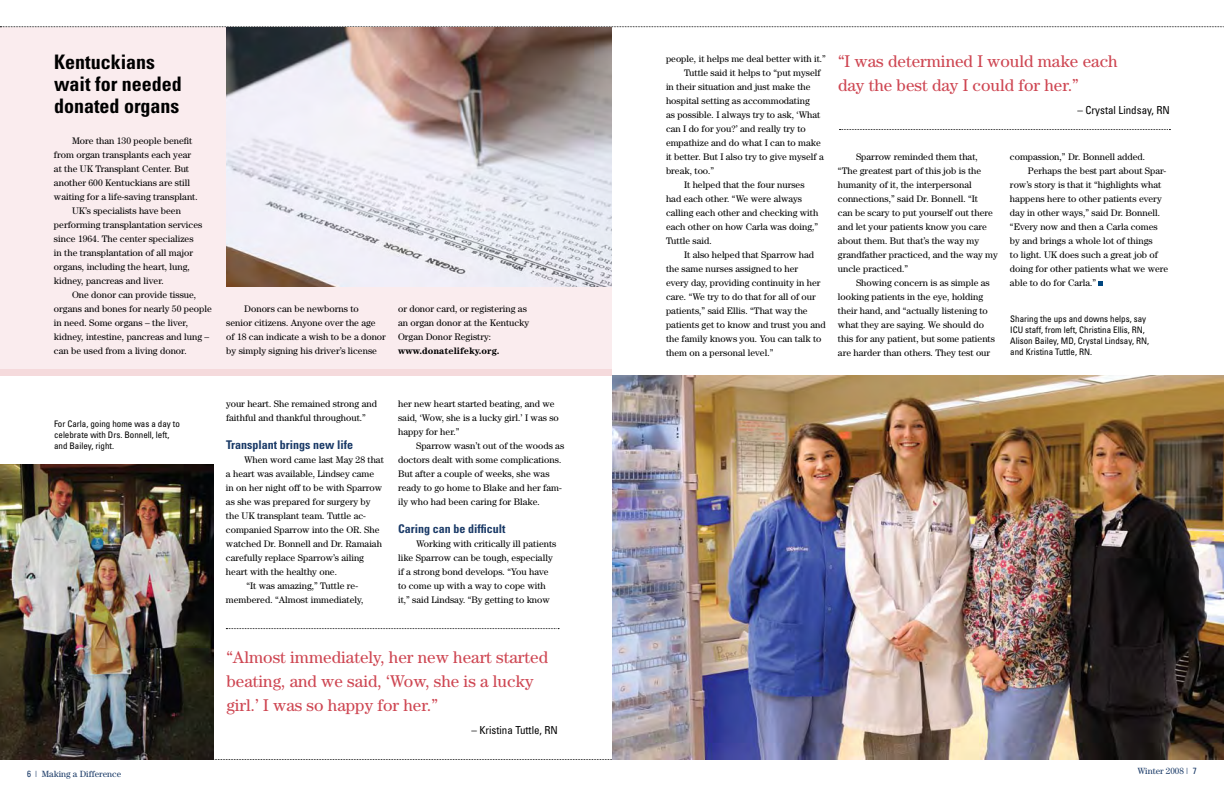
<style>
.page{position:relative;width:1224px;height:792px;background:#fff}
.page>*{position:absolute;margin:0;border:0;box-sizing:border-box;transform-origin:0 0}
.t1{font:700 condensed 20px/22px "Univers";color:#000}
.t2{font:17px/24px "Century";color:#ce4652}
.t3{font:700 condensed 12px "Univers";color:#1a3a67}
.t4{font:condensed 11px "Univers";color:#000}
.t5{font:9.5px/14px "Century";color:#000}
.t6{font:700 9.5px "Century";color:#000}
.t7{font:condensed 9px/11px "Univers";color:#000}
.t8{font:9px "Century";color:#1a3a67}
.s1{font-family:"Univers";font-stretch:condensed}
</style>
<div class="page">
<svg style="left:0;top:759px;width:1224px;height:1px"></svg>
<div style="left:0;top:27px;width:612px;height:348px;background:#faecee"></div>
<svg style="left:0;top:26px;width:1224px;height:1px"></svg>
<svg style="left:226px;top:628px;width:333px;height:1px"></svg>
<svg style="left:840px;top:129px;width:330px;height:1px"></svg>
<img style="left:0;top:464px;width:214px;height:295px">
<img style="left:612px;top:376px;width:612px;height:383px">
<img style="left:226px;top:27px;width:386px;height:260px">
<svg style="left:1099px;top:281px;width:4px;height:5px"></svg>
<div style="left:0;top:369px;width:612px;height:7px;background:#f5dadc"></div>
<h1 class="t1" style="left:54px;top:51px;width:129px">Kentuckians wait for needed donated organs</h1>
<p class="t5" style="left:72px;top:134px;width:122px">More than 130 people benefit</p>
<p class="t5" style="left:54px;top:148px;width:139px">from organ transplants each year</p>
<p class="t5" style="left:54px;top:162px;width:137px">at the UK Transplant Center. But</p>
<p class="t5" style="left:54px;top:176px;width:138px">another 600 Kentuckians are still</p>
<p class="t5" style="left:54px;top:190px;width:145px">waiting for a life-saving transplant.</p>
<p class="t5" style="left:72px;top:204px;width:110px">UK’s specialists have been</p>
<p class="t5" style="left:54px;top:218px;width:150px">performing transplantation services</p>
<p class="t5" style="left:54px;top:232px;width:141px">since 1964. The center specializes</p>
<p class="t5" style="left:54px;top:246px;width:141px">in the transplantation of all major</p>
<p class="t5" style="left:54px;top:260px;width:137px">organs, including the heart, lung,</p>
<p class="t5" style="left:54px;top:274px;width:111px">kidney, pancreas and liver.</p>
<p class="t5" style="left:72px;top:288px;width:126px">One donor can provide tissue,</p>
<p class="t5" style="left:54px;top:302px;width:159px">organs and bones for nearly 50 people</p>
<p class="t5" style="left:54px;top:316px;width:136px">in need. Some organs – the liver,</p>
<p class="t5" style="left:54px;top:330px;width:157px">kidney, intestine, pancreas and lung –</p>
<p class="t5" style="left:54px;top:344px;width:134px">can be used from a living donor.</p>
<p class="t5" style="left:226px;top:302px;width:161px;text-indent:18px">Donors can be newborns to senior citizens. Anyone over the age of 18 can indicate a wish to be a donor by simply signing his driver’s license</p>
<p class="t5" style="left:398px;top:302px;width:133px">or donor card, or registering as an organ donor at the Kentucky<br>Organ Donor Registry:</p>
<p class="t6" style="left:398px;top:345px;width:103px">www.donatelifeky.org.</p>
<p class="t7" style="left:54px;top:418px;width:127px">For Carla, going home was a day to celebrate with Drs. Bonnell, left, and Bailey, right.</p>
<p class="t5" style="left:226px;top:396px;width:152px">your heart. She remained strong and faithful and thankful throughout.”</p>
<p class="t3" style="left:226px;top:437px;width:129px">Transplant brings new life</p>
<p class="t5" style="left:244px;top:452px;width:141px">When word came last May 28 that</p>
<p class="t5" style="left:226px;top:466px;width:150px">a heart was available, Lindsey came</p>
<p class="t5" style="left:226px;top:480px;width:158px">in on her night off to be with Sparrow</p>
<p class="t5" style="left:226px;top:494px;width:146px">as she was prepared for surgery by</p>
<p class="t5" style="left:226px;top:508px;width:141px">the UK transplant team. Tuttle ac-</p>
<p class="t5" style="left:226px;top:522px;width:155px">companied Sparrow into the OR. She</p>
<p class="t5" style="left:226px;top:536px;width:158px">watched Dr. Bonnell and Dr. Ramaiah</p>
<p class="t5" style="left:226px;top:550px;width:140px">carefully replace Sparrow’s ailing</p>
<p class="t5" style="left:226px;top:564px;width:113px">heart with the healthy one.</p>
<p class="t5" style="left:246px;top:578px;width:113px">“It was amazing,” Tuttle re-</p>
<p class="t5" style="left:226px;top:592px;width:139px">membered. “Almost immediately,</p>
<p class="t5" style="left:398px;top:397px;width:162px">her new heart started beating, and we said, ‘Wow, she is a lucky girl.’ I was so happy for her.”</p>
<p class="t5" style="left:398px;top:439px;width:168px;text-indent:18px">Sparrow wasn’t out of the woods as doctors dealt with some complications.<br>But after a couple of weeks, she was ready to go home to Blake and her fam&shy;ily who had been caring for Blake.</p>
<p class="t3" style="left:398px;top:522px;width:109px">Caring can be difficult</p>
<p class="t5" style="left:398px;top:537px;width:160px;text-indent:18px">Working with critically ill patients like Sparrow can be tough, especially if a strong bond develops. “You have to come up with a way to cope with it,” said Lindsay. “By getting to know</p>
<p class="t8" style="left:27px;top:769px;width:96px"><span class="s1">6</span> | Making a Difference</p>
<h2 class="t2" style="left:226px;top:645px;width:323px">“Almost immediately, her new heart started beating, and we said, ‘Wow, she is a lucky girl.’ I was so happy for her.”</h2>
<p class="t4" style="left:471px;top:723px;width:88px">– Kristina Tuttle, RN</p>
<p class="t5" style="left:666px;top:51px;width:162px">people, it helps me deal better with it.”</p>
<p class="t5" style="left:684px;top:65px;width:138px">Tuttle said it helps to “put myself</p>
<p class="t5" style="left:666px;top:79px;width:146px">in their situation and just make the</p>
<p class="t5" style="left:666px;top:93px;width:145px">hospital setting as accommodating</p>
<p class="t5" style="left:666px;top:107px;width:156px">as possible. I always try to ask, ‘What</p>
<p class="t5" style="left:666px;top:121px;width:141px">can I do for you?’ and really try to</p>
<p class="t5" style="left:666px;top:135px;width:156px">empathize and do what I can to make</p>
<p class="t5" style="left:666px;top:149px;width:159px">it better. But I also try to give myself a</p>
<p class="t5" style="left:666px;top:163px;width:50px">break, too.”</p>
<p class="t5" style="left:684px;top:177px;width:122px">It helped that the four nurses</p>
<p class="t5" style="left:666px;top:191px;width:138px">had each other. “We were always</p>
<p class="t5" style="left:666px;top:205px;width:154px">calling each other and checking with</p>
<p class="t5" style="left:666px;top:219px;width:154px">each other on how Carla was doing,”</p>
<p class="t5" style="left:666px;top:233px;width:47px">Tuttle said.</p>
<p class="t5" style="left:684px;top:247px;width:132px">It also helped that Sparrow had</p>
<p class="t5" style="left:666px;top:261px;width:134px">the same nurses assigned to her</p>
<p class="t5" style="left:666px;top:275px;width:156px">every day, providing continuity in her</p>
<p class="t5" style="left:666px;top:289px;width:151px">care. “We try to do that for all of our</p>
<p class="t5" style="left:666px;top:303px;width:143px">patients,” said Ellis. “That way the</p>
<p class="t5" style="left:666px;top:317px;width:161px">patients get to know and trust you and</p>
<p class="t5" style="left:666px;top:331px;width:157px">the family knows you. You can talk to</p>
<p class="t5" style="left:666px;top:345px;width:109px">them on a personal level.”</p>
<h2 class="t2" style="left:838px;top:49px;width:281px">“I was determined I would make each day the best day I could for her.”</h2>
<p class="t4" style="left:1078px;top:104px;width:94px">– Crystal Lindsay, RN</p>
<p class="t5" style="left:838px;top:149px;width:161px;text-indent:18px">Sparrow reminded them that, “The greatest part of this job is the humanity of it, the interpersonal connections,” said Dr. Bonnell. “It<br>can be scary to put yourself out there and let your patients know you care about them. But that’s the way my grandfather practiced, and the way my uncle practiced.”</p>
<p class="t5" style="left:838px;top:275px;width:159px;text-indent:18px">Showing concern is as simple as looking patients in the eye, holding their hand, and “actually listening to what they are saying. We should do this for any patient, but some patients are harder than others. They test our</p>
<p class="t5" style="left:1010px;top:149px;width:137px">compassion,” Dr. Bonnell added.</p>
<p class="t5" style="left:1028px;top:163px;width:140px">Perhaps the best part about Spar-</p>
<p class="t5" style="left:1010px;top:177px;width:153px">row’s story is that it “highlights what</p>
<p class="t5" style="left:1010px;top:191px;width:153px">happens here to other patients every</p>
<p class="t5" style="left:1010px;top:205px;width:152px">day in other ways,” said Dr. Bonnell.</p>
<p class="t5" style="left:1010px;top:219px;width:149px">“Every now and then a Carla comes</p>
<p class="t5" style="left:1010px;top:233px;width:144px">by and brings a whole lot of things</p>
<p class="t5" style="left:1010px;top:247px;width:150px">to light. UK does such a great job of</p>
<p class="t5" style="left:1010px;top:261px;width:160px">doing for other patients what we were</p>
<p class="t5" style="left:1010px;top:275px;width:88px">able to do for Carla.”</p>
<p class="t7" style="left:1010px;top:313px;width:140px">Sharing the ups and downs helps, say ICU staff, from left, Christina Ellis, RN, Alison Bailey, MD, Crystal Lindsay, RN, and Kristina Tuttle, RN.</p>
<p class="t8" style="left:1138px;top:766px;width:61px">Winter 2008 | <span class="s1">7</span></p>
</div>
